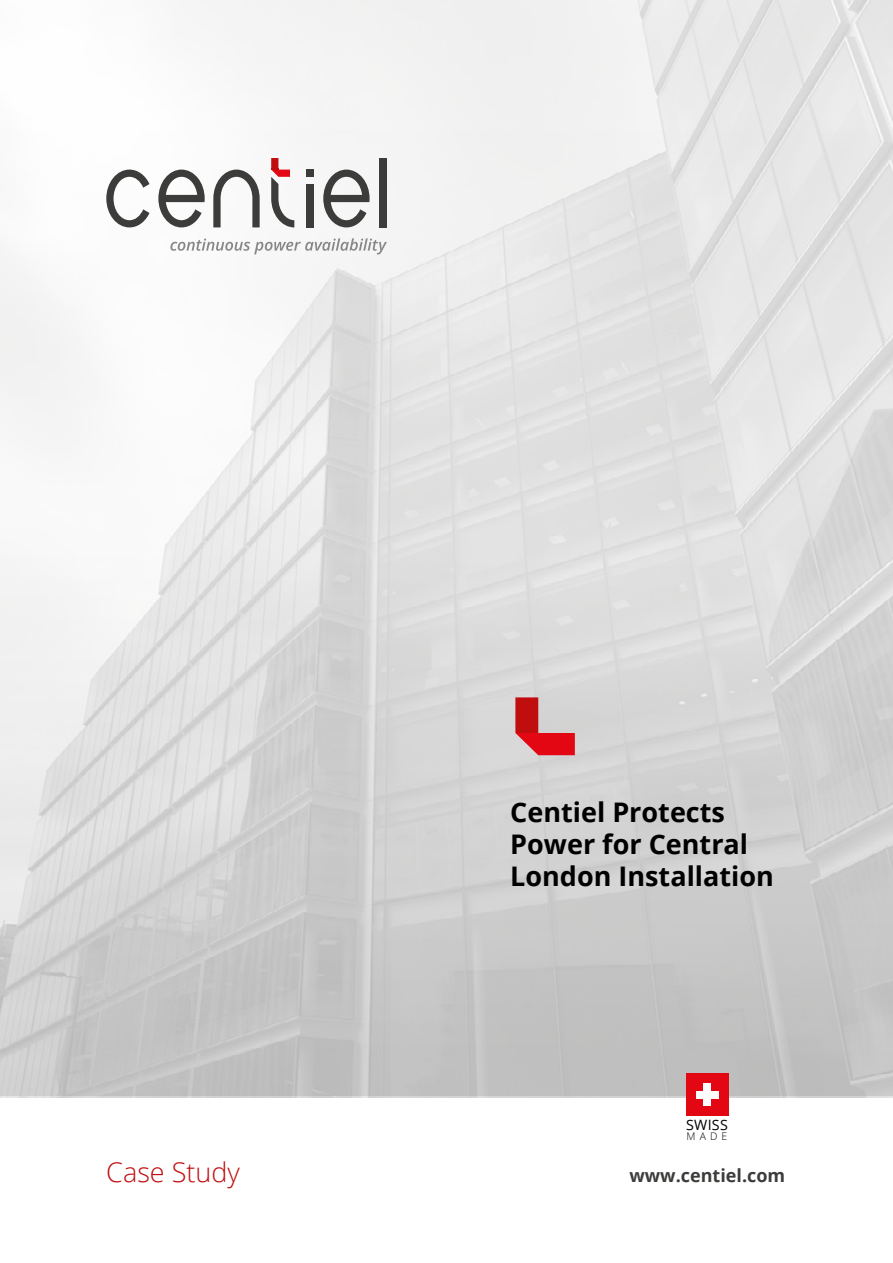
<style>
.page{position:relative;width:893px;height:1263px;background:#fff}
.page>*{position:absolute;margin:0;border:0;box-sizing:border-box;transform-origin:0 0}
.t1{font:700 27px/32.4px "Open Sans";color:#000}
.t2{font:300 27px "Open Sans";color:#c00d0e}
.t3{font:700 18px "Open Sans";color:#3c3c3b}
.t4{font:14.25px "Open Sans";letter-spacing:.02em;color:#000}
.t5{font:300 10.5px "Open Sans";color:#000}
</style>
<div class="page">
<img style="left:0;top:0;width:893px;height:1097px">
<svg style="left:515px;top:733px;width:60px;height:22px"></svg>
<div style="left:515px;top:697px;width:23px;height:36px;background:#c00d0e"></div>
<div style="left:686px;top:1073px;width:42px;height:43px;background:#e30613"></div>
<div style="left:696px;top:1091px;width:22px;height:7px;background:#fff"></div>
<div style="left:703px;top:1083px;width:8px;height:23px;background:#fff"></div>
<svg style="left:213px;top:170px;width:47px;height:57px"></svg>
<svg style="left:158px;top:170px;width:47px;height:57px"></svg>
<svg style="left:323px;top:170px;width:47px;height:57px"></svg>
<svg style="left:106px;top:170px;width:43px;height:57px"></svg>
<div style="left:380px;top:158px;width:7px;height:69px;background:#3c3c3b"></div>
<div style="left:306px;top:184px;width:7px;height:43px;background:#3c3c3b"></div>
<div style="left:306px;top:170px;width:7px;height:7px;background:#3c3c3b"></div>
<div style="left:271px;top:158px;width:7px;height:12px;background:#c00d0e"></div>
<svg style="left:271px;top:169px;width:23px;height:58px"></svg>
<svg style="left:170px;top:238px;width:217px;height:16px"></svg>
<p class="t2" style="left:106px;top:1154px;width:135px">Case Study</p>
<p class="t1" style="left:510px;top:795px;width:265px">Centiel Protects<br>Power for Central<br>London Installation</p>
<p class="t4" style="left:686px;top:1115px;width:43px">SWISS</p>
<p class="t5" style="left:687px;top:1129px;width:42px">MADE</p>
<p class="t3" style="left:629px;top:1163px;width:157px">www.centiel.com</p>
</div>
